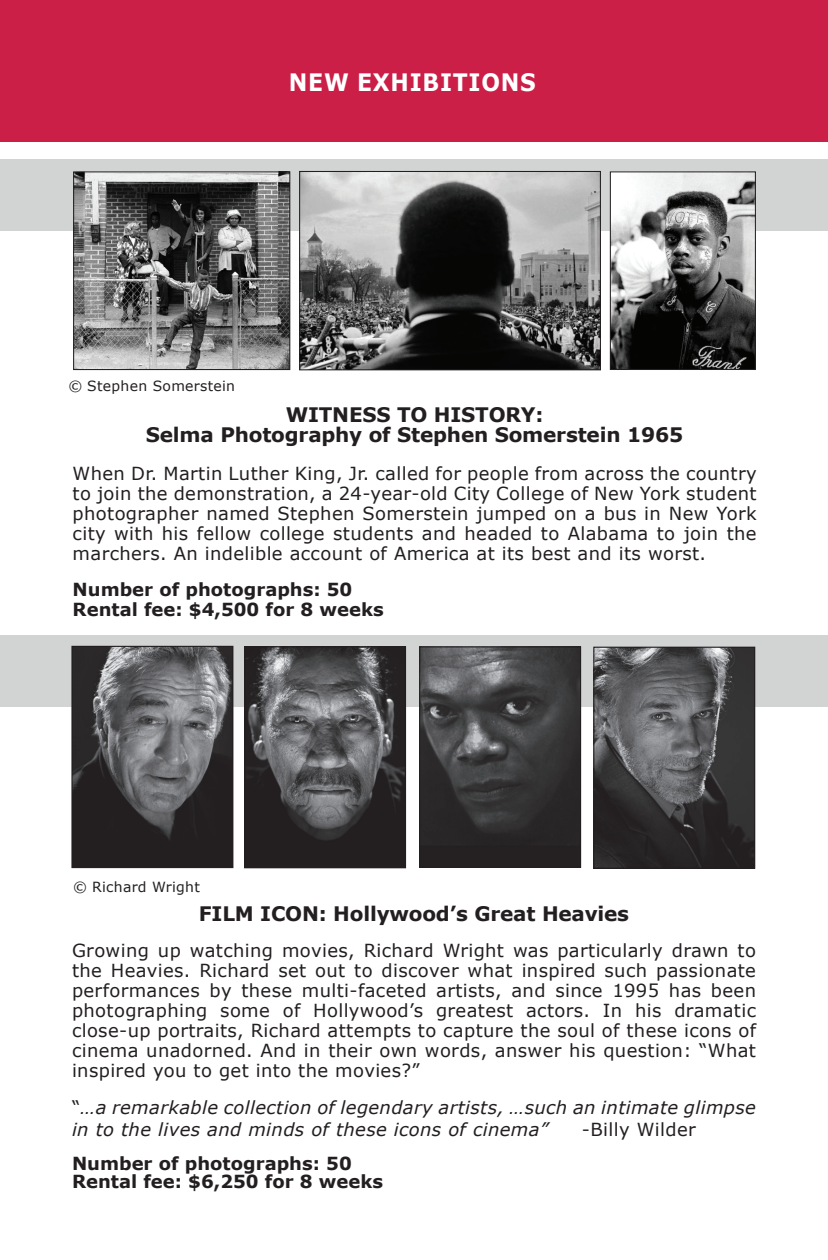
<style>
.page{position:relative;width:828px;height:1260px;background:#fff}
.page>*{position:absolute;margin:0;border:0;box-sizing:border-box;transform-origin:0 0}
.t1{font:700 24px "Verdana";letter-spacing:.035em;color:#fff;scale:.92 1}
.t2{font:700 20px/20px "Verdana";letter-spacing:-.01em;color:#231f20;text-align:center}
.t3{font:18px/20px "Verdana";letter-spacing:.02em;color:#231f20;text-align:justify}
.t4{font:italic 18px/21.6px "Verdana";letter-spacing:.02em;color:#231f20}
.t5{font:700 18px/18px "Verdana";color:#231f20}
.t6{font:14px "Verdana";letter-spacing:.02em;color:#231f20}
.s1{font-style:normal}
</style>
<div class="page">
<div style="left:0;top:0;width:828px;height:142px;background:#cb1f47"></div>
<div style="left:0;top:159px;width:828px;height:72px;background:#d2d3d3"></div>
<div style="left:0;top:635px;width:828px;height:72px;background:#d2d3d3"></div>
<img style="left:73px;top:648px;width:158px;height:218px">
<div style="left:71px;top:646px;width:162px;height:222px;border:1px solid #231f20"></div>
<img style="left:246px;top:648px;width:158px;height:218px">
<div style="left:244px;top:646px;width:162px;height:222px;border:1px solid #231f20"></div>
<img style="left:421px;top:648px;width:158px;height:218px">
<div style="left:419px;top:646px;width:162px;height:222px;border:1px solid #231f20"></div>
<img style="left:595px;top:649px;width:158px;height:218px">
<div style="left:593px;top:647px;width:162px;height:222px;border:1px solid #231f20"></div>
<img style="left:75px;top:173px;width:213px;height:195px">
<div style="left:73px;top:171px;width:217px;height:199px;border:1px solid #231f20"></div>
<img style="left:301px;top:173px;width:298px;height:195px">
<div style="left:299px;top:171px;width:302px;height:199px;border:1px solid #231f20"></div>
<img style="left:612px;top:173px;width:142px;height:195px">
<div style="left:610px;top:171px;width:146px;height:199px;border:1px solid #231f20"></div>
<h1 class="t1" style="left:289px;top:65px;width:270px">NEW EXHIBITIONS</h1>
<p class="t6" style="left:68px;top:377px;width:168px">© Stephen Somerstein</p>
<p class="t2" style="left:146px;top:404px;width:539px">WITNESS TO HISTORY:<br>Selma Photography of Stephen Somerstein 1965</p>
<p class="t3" style="left:73px;top:463px;width:686px">When Dr. Martin Luther King, Jr. called for people from across the country to join the demonstration, a 24-year-old City College of New York student photographer named Stephen Somerstein jumped on a bus in New York city with his fellow college students and headed to Alabama to join the marchers. An indelible account of America at its best and its worst.</p>
<p class="t5" style="left:73px;top:579px;width:313px;line-height:20px">Number of photographs: 50<br>Rental fee: $4,500 for 8 weeks</p>
<p class="t6" style="left:73px;top:877px;width:128px">© Richard Wright</p>
<p class="t2" style="left:199px;top:903px;width:432px">FILM ICON: Hollywood’s Great Heavies</p>
<p class="t3" style="left:72px;top:940px;width:686px">Growing up watching movies, Richard Wright was particularly drawn to the Heavies. Richard set out to discover what inspired such passionate performances by these multi-faceted artists, and since 1995 has been photographing some of Hollywood’s greatest actors. In his dramatic close-up portraits, Richard attempts to capture the soul of these icons of cinema unadorned. And in their own words, answer his question: “What inspired you to get into the movies?”</p>
<p class="t4" style="left:72px;top:1097px;width:686px"><span class="s1">“</span>…a remarkable collection of legendary artists, …such an intimate glimpse in to the lives and minds of these icons of cinema”</p>
<p class="t3" style="left:582px;top:1119px;width:115px">-Billy Wilder</p>
<p class="t5" style="left:72px;top:1154px;width:313px">Number of photographs: 50<br>Rental fee: $6,250 for 8 weeks</p>
</div>
